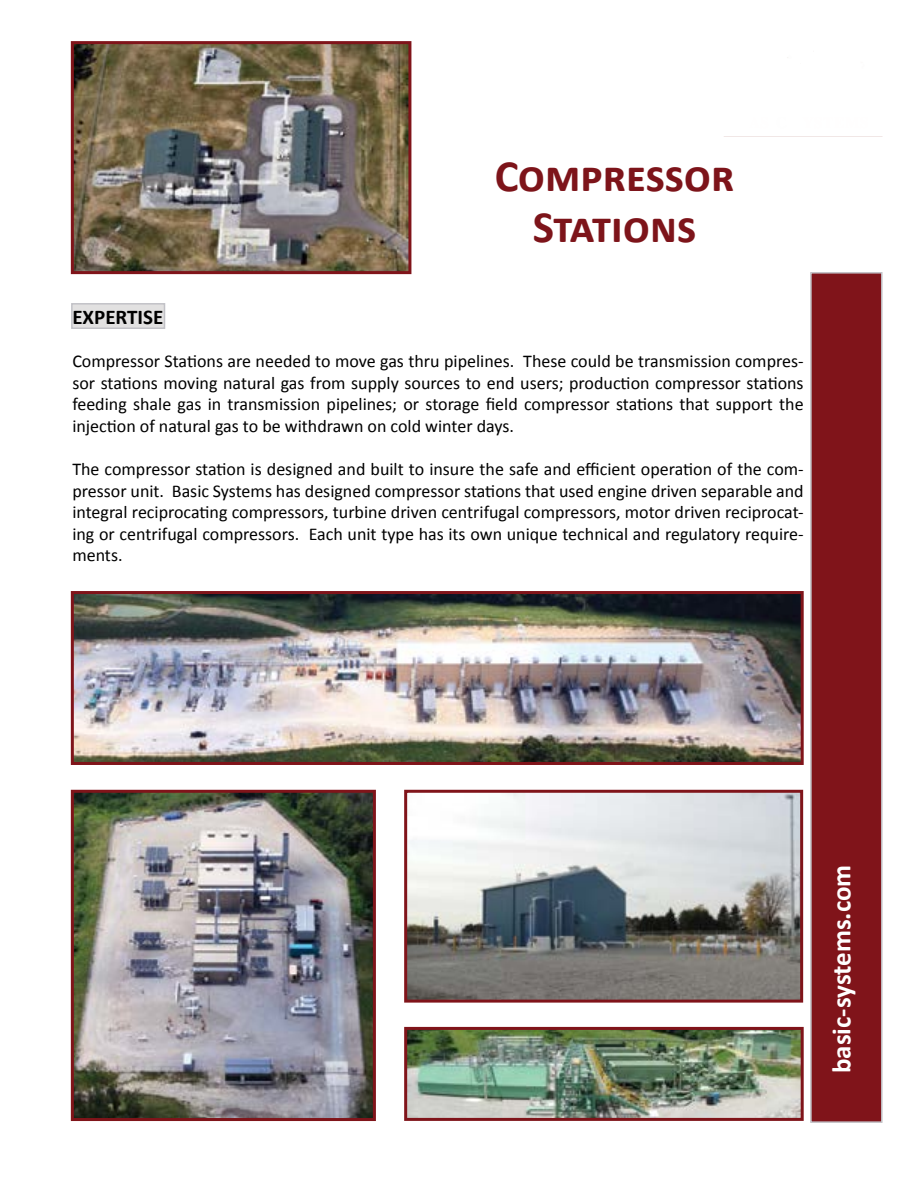
<style>
.page{position:relative;width:915px;height:1187px;background:#fff}
.page>*{position:absolute;margin:0;border:0;box-sizing:border-box;transform-origin:0 0}
.t1{font:700 45px/51px "Calibri";color:#7d141a;text-align:center}
.t2{font:700 27px "Calibri";color:#fff}
.t3{font:700 21px "Calibri";color:#000}
.t4{font:18px/21.6px "Calibri";color:#000;text-align:justify}
</style>
<div class="page">
<div style="left:71px;top:303px;width:94px;height:26px;background:#e2e1e1;border:2px solid #c2c2c7"></div>
<div style="left:810px;top:272px;width:72px;height:850px;background:#80141a;border:2px solid #c2c2c7"></div>
<img style="left:75px;top:45px;width:332px;height:225px">
<div style="left:71px;top:41px;width:340px;height:233px;border:3px solid #80141a"></div>
<img style="left:408px;top:793px;width:391px;height:205px">
<div style="left:404px;top:789px;width:399px;height:213px;border:3px solid #80141a"></div>
<img style="left:75px;top:793px;width:297px;height:324px">
<div style="left:71px;top:789px;width:305px;height:332px;border:3px solid #80141a"></div>
<img style="left:75px;top:595px;width:724px;height:166px">
<div style="left:71px;top:591px;width:732px;height:174px;border:3px solid #80141a"></div>
<img style="left:408px;top:1031px;width:391px;height:85px">
<div style="left:404px;top:1027px;width:399px;height:93px;border:3px solid #80141a"></div>
<h1 class="t1" style="left:495px;top:151px;width:241px">Compressor<br>Stations</h1>
<p class="t3" style="left:72px;top:303px;width:93px">EXPERTISE</p>
<p class="t4" style="left:72px;top:350px;width:733px">Compressor Stations are needed to move gas thru pipelines. These could be transmission compres&shy;sor stations moving natural gas from supply sources to end users; production compressor stations feeding shale gas in transmission pipelines; or storage field compressor stations that support the injection of natural gas to be withdrawn on cold winter days.</p>
<p class="t4" style="left:72px;top:458px;width:733px">The compressor station is designed and built to insure the safe and efficient operation of the com&shy;pressor unit. Basic Systems has designed compressor stations that used engine driven separable and integral reciprocating compressors, turbine driven centrifugal compressors, motor driven reciprocat&shy;ing or centrifugal compressors. Each unit type has its own unique technical and regulatory require&shy;ments.</p>
<h2 class="t2" style="left:824px;top:1073px;width:210px;rotate:-90deg">basic-systems.com</h2>
</div>
